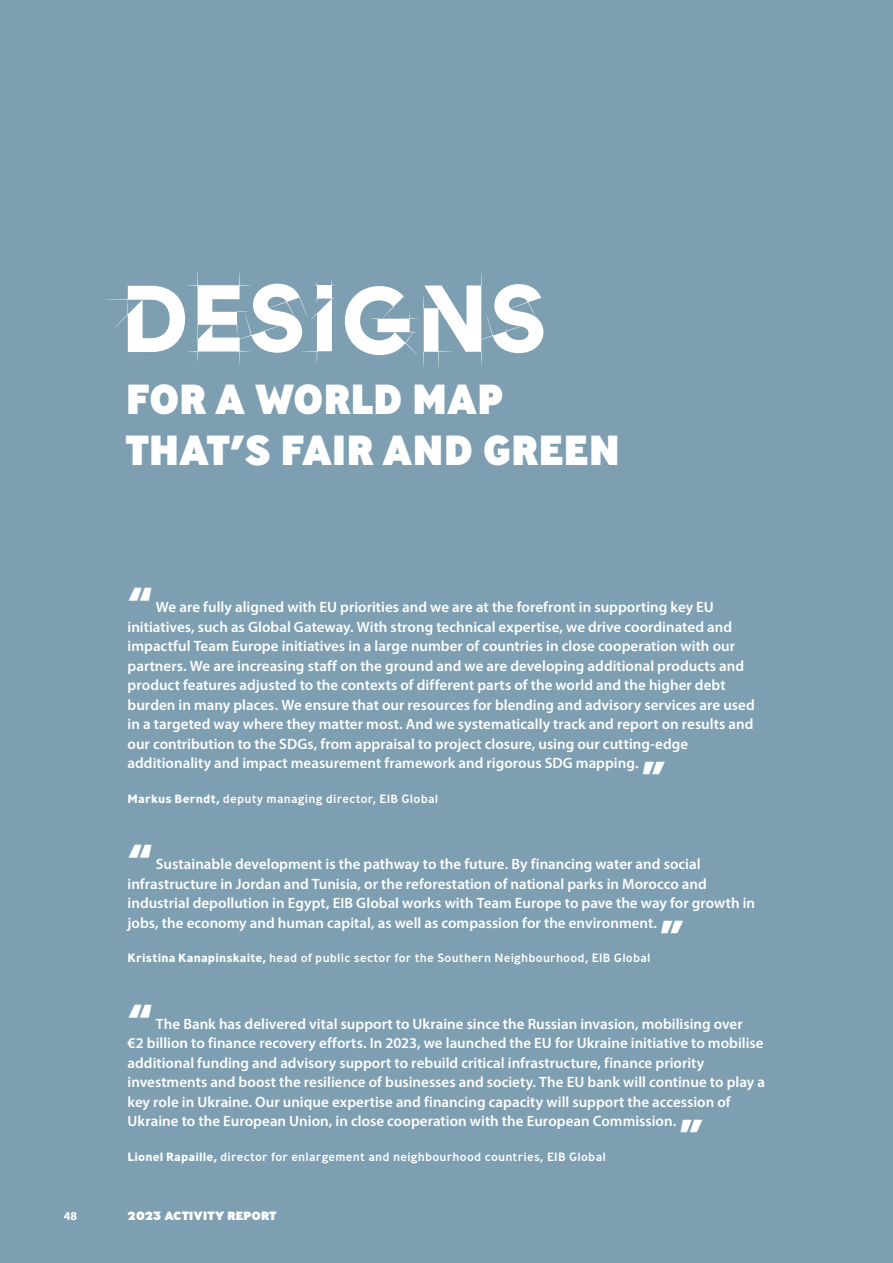
<style>
.page{position:relative;width:893px;height:1263px;background:#7d9fb1}
.page>*{position:absolute;margin:0;border:0;box-sizing:border-box;transform-origin:0 0}
.t1{font:800 42px/50.4px "Ministry";letter-spacing:-.015em;color:#fff}
.testimonials{font:800 39px "Ministry";color:#fff;scale:1.04 1}
.testimonials-2{font:800 37.5px "Ministry";color:#fff;scale:1.04 1}
.testimonials-3{font:600 15px/19.5px "Myriad Pro";color:#fff}
._08_legende_photo{font:500 12px "Ministry";letter-spacing:.015em;color:#fff;scale:1.04 1}
.t2{font:800 12px "Ministry";letter-spacing:-.01em;color:#fff;scale:1.09 1}
.FOLIO{font:700 12px "Myriad Pro";color:#fff}
.s1{font-weight:700}
</style>
<div class="page">
<svg style="left:106px;top:270px;width:229px;height:95px"></svg>
<svg style="left:345px;top:272px;width:198px;height:97px"></svg>
<p class="t1" style="left:125px;top:373px;width:496px">FOR A WORLD MAP<br>THAT’S FAIR AND GREEN</p>
<p class="testimonials" style="left:128px;top:575px;width:26px">“</p>
<p class="testimonials-3" style="left:128px;top:597px;width:629px;text-indent:28px">We are fully aligned with EU priorities and we are at the forefront in supporting key EU initiatives, such as Global Gateway. With strong technical expertise, we drive coordinated and impactful Team Europe initiatives in a large number of countries in close cooperation with our partners. We are increasing staff on the ground and we are developing additional products and product features adjusted to the contexts of different parts of the world and the higher debt burden in many places. We ensure that our resources for blending and advisory services are used in a targeted way where they matter most. And we systematically track and report on results and our contribution to the SDGs, from appraisal to project closure, using our cutting-edge additionality and impact measurement framework and rigorous SDG mapping.</p>
<p class="testimonials-2" style="left:642px;top:749px;width:25px">”</p>
<p class="_08_legende_photo" style="left:128px;top:791px;width:300px"><span class="s1">Markus Berndt,</span> deputy managing director, EIB Global</p>
<p class="testimonials" style="left:128px;top:832px;width:26px">“</p>
<p class="testimonials-3" style="left:128px;top:854px;width:629px;text-indent:28px">Sustainable development is the pathway to the future. By financing water and social infrastructure in Jordan and Tunisia, or the reforestation of national parks in Morocco and industrial depollution in Egypt, EIB Global works with Team Europe to pave the way for growth in jobs, the economy and human capital, as well as compassion for the environment.</p>
<p class="testimonials-2" style="left:660px;top:908px;width:25px">”</p>
<p class="_08_legende_photo" style="left:128px;top:950px;width:504px"><span class="s1">Kristina Kanapinskaite,</span> head of public sector for the Southern Neighbourhood, EIB Global</p>
<p class="testimonials" style="left:128px;top:991px;width:26px">“</p>
<p class="testimonials-3" style="left:128px;top:1013px;width:639px;text-indent:28px">The Bank has delivered vital support to Ukraine since the Russian invasion, mobilising over<br>€2 billion to finance recovery efforts. In 2023, we launched the EU for Ukraine initiative to mobilise additional funding and advisory support to rebuild critical infrastructure, finance priority investments and boost the resilience of businesses and society. The EU bank will continue to play a key role in Ukraine. Our unique expertise and financing capacity will support the accession of Ukraine to the European Union, in close cooperation with the European Commission.</p>
<p class="testimonials-2" style="left:679px;top:1107px;width:25px">”</p>
<p class="_08_legende_photo" style="left:128px;top:1149px;width:461px"><span class="s1">Lionel Rapaille,</span> director for enlargement and neighbourhood countries, EIB Global</p>
<p class="FOLIO" style="left:64px;top:1208px;width:15px">48</p>
<p class="t2" style="left:128px;top:1208px;width:138px">2023 ACTIVITY REPORT</p>
</div>
